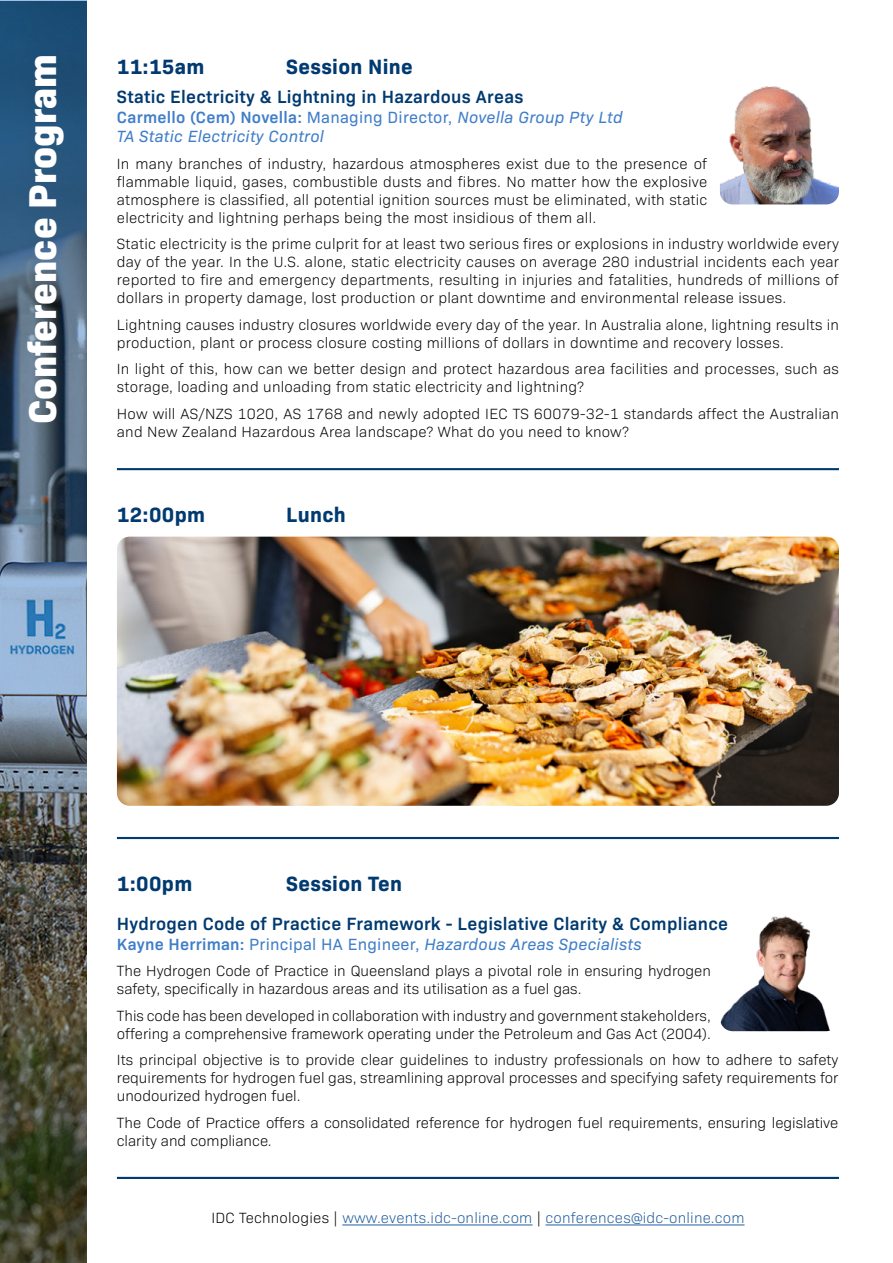
<style>
.page{position:relative;width:893px;height:1263px;background:#fff}
.page>*{position:absolute;margin:0;border:0;box-sizing:border-box;transform-origin:0 0}
.t1{font:800 39.3px "Bio Sans";color:#fff}
.t2{font:700 21px "Bio Sans";letter-spacing:.015em;color:#003a70}
.t3{font:600 18px "Bio Sans";letter-spacing:.015em;color:#003a70}
.t4{font:italic 16.5px/19.8px "Bio Sans";letter-spacing:.015em;color:#407ec9}
.t5{font:300 15px/18px "Bio Sans";letter-spacing:.01em;color:#000}
.t6{font:300 15px "Bio Sans";letter-spacing:.015em;color:#215e9e}
.s1{font-weight:600;font-style:normal}
.s2{font-style:normal}
.s3{color:#000}
</style>
<div class="page">
<img style="left:0;top:0;width:86px;height:1263px">
<hr style="left:342px;top:1225px;width:191px;height:1px;background:#215e9e">
<hr style="left:545px;top:1225px;width:199px;height:1px;background:#215e9e">
<img style="left:720px;top:915px;width:111px;height:116px">
<hr style="left:117px;top:1177px;width:722px;height:2px;background:#003a70">
<hr style="left:117px;top:468px;width:722px;height:2px;background:#003a70">
<hr style="left:117px;top:837px;width:722px;height:2px;background:#003a70">
<img style="left:720px;top:86px;width:119px;height:118px">
<img style="left:117px;top:537px;width:722px;height:269px">
<h1 class="t1" style="left:12px;top:424px;width:371px;rotate:-90deg">Conference Program</h1>
<h2 class="t2" style="left:117px;top:51px;width:89px">11:15am</h2>
<h2 class="t2" style="left:286px;top:51px;width:128px">Session Nine</h2>
<p class="t3" style="left:117px;top:83px;width:408px">Static Electricity &amp; Lightning in Hazardous Areas</p>
<p class="t4" style="left:117px;top:106px;width:507px"><span class="s1">Carmello (Cem) Novella:</span> <span class="s2">Managing Director,</span> Novella Group Pty Ltd<br>TA Static Electricity Control</p>
<p class="t5" style="left:117px;top:154px;width:592px;text-align:justify">In many branches of industry, hazardous atmospheres exist due to the presence of flammable liquid, gases, combustible dusts and fibres. No matter how the explosive atmosphere is classified, all potential ignition sources must be eliminated, with static electricity and lightning perhaps being the most insidious of them all.</p>
<p class="t5" style="left:117px;top:234px;width:724px;text-align:justify">Static electricity is the prime culprit for at least two serious fires or explosions in industry worldwide every day of the year. In the U.S. alone, static electricity causes on average 280 industrial incidents each year reported to fire and emergency departments, resulting in injuries and fatalities, hundreds of millions of dollars in property damage, lost production or plant downtime and environmental release issues.</p>
<p class="t5" style="left:117px;top:315px;width:723px">Lightning causes industry closures worldwide every day of the year. In Australia alone, lightning results in production, plant or process closure costing millions of dollars in downtime and recovery losses.</p>
<p class="t5" style="left:117px;top:359px;width:723px">In light of this, how can we better design and protect hazardous area facilities and processes, such as storage, loading and unloading from static electricity and lightning?</p>
<p class="t5" style="left:117px;top:404px;width:723px">How will AS/NZS 1020, AS 1768 and newly adopted IEC TS 60079-32-1 standards affect the Australian and New Zealand Hazardous Area landscape? What do you need to know?</p>
<h2 class="t2" style="left:117px;top:498px;width:90px">12:00pm</h2>
<h2 class="t2" style="left:286px;top:498px;width:61px">Lunch</h2>
<h2 class="t2" style="left:117px;top:867px;width:77px">1:00pm</h2>
<h2 class="t2" style="left:286px;top:867px;width:118px">Session Ten</h2>
<p class="t3" style="left:117px;top:910px;width:613px">Hydrogen Code of Practice Framework - Legislative Clarity &amp; Compliance</p>
<p class="t4" style="left:117px;top:933px;width:526px"><span class="s1">Kayne Herriman:</span> <span class="s2">Principal HA Engineer,</span> Hazardous Areas Specialists</p>
<p class="t5" style="left:117px;top:961px;width:595px">The Hydrogen Code of Practice in Queensland plays a pivotal role in ensuring hydrogen safety, specifically in hazardous areas and its utilisation as a fuel gas.</p>
<p class="t5" style="left:117px;top:1005px;width:595px">This code has been developed in collaboration with industry and government stakeholders, offering a comprehensive framework operating under the Petroleum and Gas Act (2004).</p>
<p class="t5" style="left:117px;top:1050px;width:723px;text-align:justify">Its principal objective is to provide clear guidelines to industry professionals on how to adhere to safety requirements for hydrogen fuel gas, streamlining approval processes and specifying safety requirements for unodourized hydrogen fuel.</p>
<p class="t5" style="left:117px;top:1112px;width:723px">The Code of Practice offers a consolidated reference for hydrogen fuel requirements, ensuring legislative clarity and compliance.</p>
<p class="t6" style="left:211px;top:1207px;width:535px"><span class="s3">IDC Technologies |</span> www.events.idc-online.com <span class="s3">|</span> conferences@idc-online.com</p>
</div>
